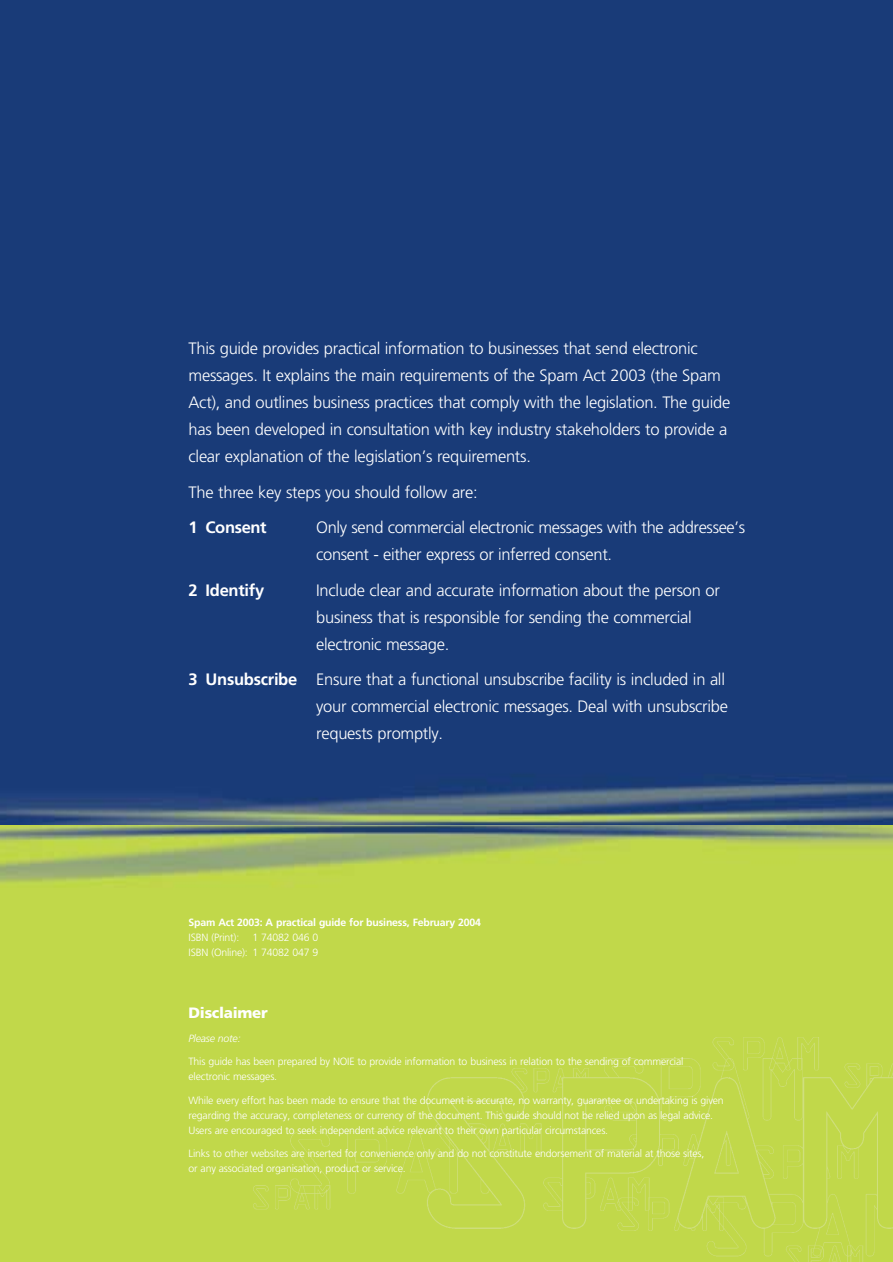
<style>
.page{position:relative;width:893px;height:1262px;background:#fff}
.page>*{position:absolute;margin:0;border:0;box-sizing:border-box;transform-origin:0 0}
.t1{font:300 16.5px/27px "Frutiger LT Std";letter-spacing:-.015em;color:#fff}
.t2{font:700 16.5px "Frutiger LT Std";letter-spacing:-.015em;color:#fff}
.t3{font:900 15px "Frutiger LT Std";letter-spacing:-.02em;color:#fff}
.t4{font:300 10.5px/15px "Frutiger LT Std";letter-spacing:-.015em;color:#fff}
.t5{font:700 10.5px "Frutiger LT Std";letter-spacing:-.015em;color:#fff}
.t6{font:italic 300 10.5px "Frutiger LT Std";letter-spacing:-.015em;color:#fff}
.s1{font-weight:700}
</style>
<div class="page">
<div style="left:0;top:0;width:892px;height:80px;background:#193b78"></div>
<img style="left:0;top:824px;width:892px;height:437px">
<div style="left:0;top:80px;width:892px;height:744px;background:#193b78"></div>
<img style="left:227px;top:1015px;width:665px;height:246px">
<p class="t1" style="left:188px;top:334px;width:543px">This guide provides practical information to businesses that send electronic messages. It explains the main requirements of the Spam Act 2003 (the Spam Act), and outlines business practices that comply with the legislation. The guide has been developed in consultation with key industry stakeholders to provide a clear explanation of the legislation’s requirements.</p>
<p class="t1" style="left:188px;top:478px;width:290px">The three key steps you should follow are:</p>
<p class="t2" style="left:188px;top:521px;width:80px">1 Consent</p>
<p class="t1" style="left:316px;top:513px;width:430px">Only send commercial electronic messages with the addressee’s consent - either express or inferred consent.</p>
<p class="t2" style="left:188px;top:584px;width:77px">2 Identify</p>
<p class="t1" style="left:316px;top:576px;width:405px">Include clear and accurate information about the person or business that is responsible for sending the commercial electronic message.</p>
<p class="t1" style="left:316px;top:665px;width:413px;text-indent:-128px"><span class="s1">3 Unsubscribe</span> Ensure that a functional unsubscribe facility is included in all your commercial electronic messages. Deal with unsubscribe requests promptly.</p>
<p class="t5" style="left:188px;top:919px;width:294px">Spam Act 2003: A practical guide for business, February 2004</p>
<p class="t4" style="left:188px;top:930px;width:131px">ISBN (Print): 1 74082 046 0<br>ISBN (Online): 1 74082 047 9</p>
<p class="t3" style="left:188px;top:1007px;width:81px">Disclaimer</p>
<p class="t6" style="left:188px;top:1031px;width:54px">Please note:</p>
<p class="t4" style="left:188px;top:1053px;width:496px">This guide has been prepared by NOIE to provide information to business in relation to the sending of commercial electronic messages.</p>
<p class="t4" style="left:188px;top:1092px;width:536px">While every effort has been made to ensure that the document is accurate, no warranty, guarantee or undertaking is given regarding the accuracy, completeness or currency of the document. This guide should not be relied upon as legal advice.<br>Users are encouraged to seek independent advice relevant to their own particular circumstances.</p>
<p class="t4" style="left:188px;top:1145px;width:517px">Links to other websites are inserted for convenience only and do not constitute endorsement of material at those sites, or any associated organisation, product or service.</p>
</div>
